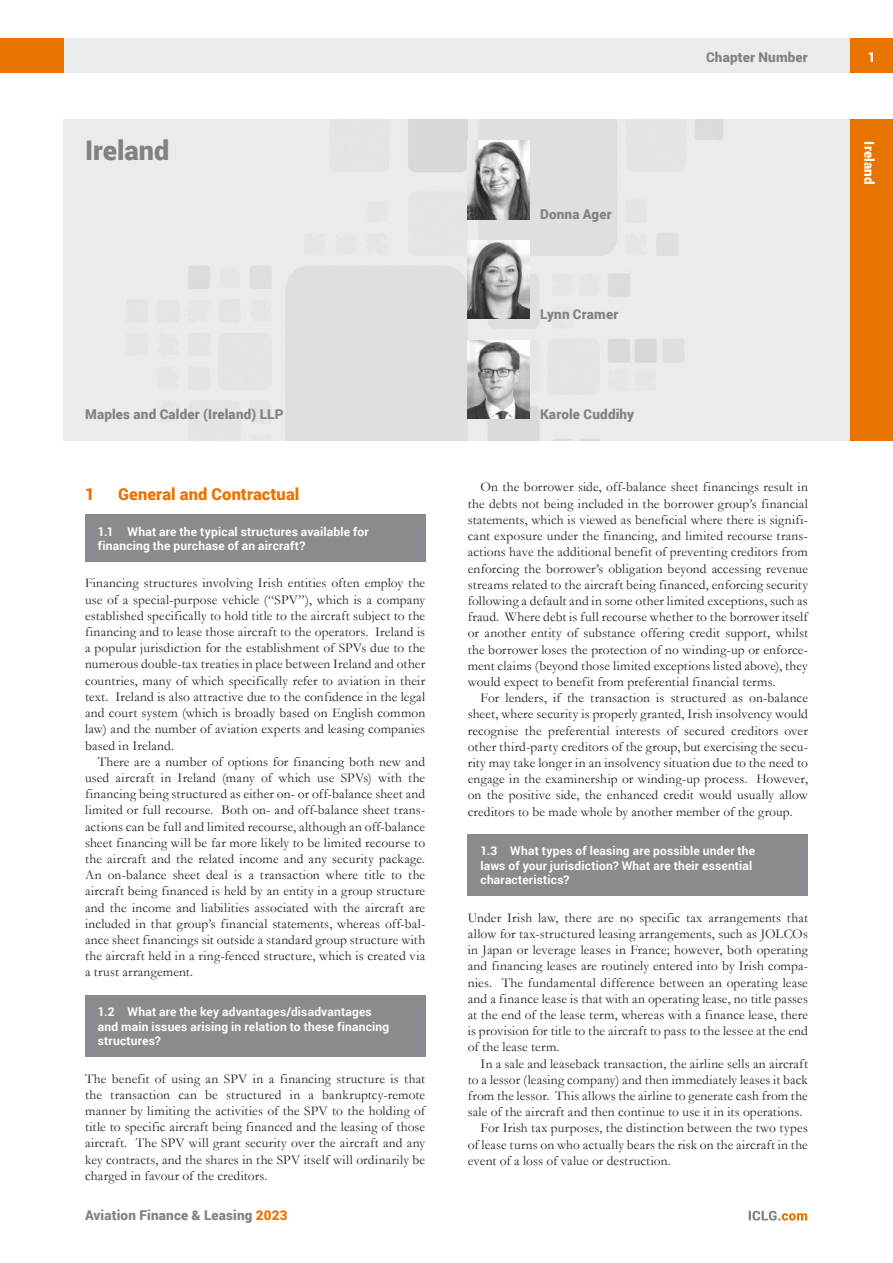
<style>
.page{position:relative;width:893px;height:1263px;background:#fff}
.page>*{position:absolute;margin:0;border:0;box-sizing:border-box;transform-origin:0 0}
.t1{font:900 27px "Roboto";color:#808284}
.t2{font:900 16.5px "Roboto";letter-spacing:.005em;color:#e97301}
.t3{font:13.5px/16.2px "Garamond";letter-spacing:.01em;color:#221f1f;text-align:justify}
.t4{font:900 13.5px "Roboto";letter-spacing:.015em;color:#808284}
.t5{font:900 13.5px "Roboto";letter-spacing:.015em;color:#fff}
.t6{font:700 12px/14.4px "Roboto";letter-spacing:.015em;color:#fff}
.s1{color:#e97301}
</style>
<div class="page">
<div style="left:64px;top:38px;width:786px;height:34px;background:#eaebec"></div>
<div style="left:850px;top:38px;width:43px;height:34px;background:#e97301"></div>
<div style="left:0;top:38px;width:64px;height:34px;background:#e97301"></div>
<svg style="left:749px;top:1211px;width:58px;height:9px"></svg>
<img style="left:64px;top:119px;width:786px;height:321px">
<img style="left:468px;top:240px;width:61px;height:79px">
<img style="left:468px;top:340px;width:61px;height:79px">
<div style="left:850px;top:119px;width:43px;height:321px;background:#e97301"></div>
<img style="left:468px;top:141px;width:61px;height:78px">
<div style="left:468px;top:834px;width:340px;height:62px;background:#898b8e"></div>
<div style="left:85px;top:514px;width:340px;height:48px;background:#898b8e"></div>
<div style="left:85px;top:995px;width:340px;height:62px;background:#898b8e"></div>
<p class="t4" style="left:706px;top:52px;width:103px">Chapter Number</p>
<p class="t5" style="left:868px;top:52px;width:9px">1</p>
<h1 class="t1" style="left:85px;top:139px;width:86px">Ireland</h1>
<p class="t5" style="left:875px;top:141px;width:45px;rotate:90deg">Ireland</p>
<p class="t4" style="left:540px;top:208px;width:73px">Donna Ager</p>
<p class="t4" style="left:540px;top:308px;width:80px">Lynn Cramer</p>
<p class="t4" style="left:85px;top:408px;width:200px">Maples and Calder (Ireland) LLP</p>
<p class="t4" style="left:540px;top:408px;width:96px">Karole Cuddihy</p>
<p class="t2" style="left:85px;top:487px;width:11px">1</p>
<p class="t2" style="left:118px;top:487px;width:183px">General and Contractual</p>
<p class="t6" style="left:98px;top:525px;width:272px">1.1 What are the typical structures available for financing the purchase of an aircraft?</p>
<p class="t3" style="left:85px;top:576px;width:342px">Financing structures involving Irish entities often employ the use of a special-purpose vehicle (“SPV”), which is a company established specifically to hold title to the aircraft subject to the financing and to lease those aircraft to the operators. Ireland is a popular jurisdiction for the establishment of SPVs due to the numerous double-tax treaties in place between Ireland and other countries, many of which specifically refer to aviation in their text. Ireland is also attractive due to the confidence in the legal and court system (which is broadly based on English common law) and the number of aviation experts and leasing companies based in Ireland.</p>
<p class="t3" style="left:85px;top:755px;width:342px;text-indent:13px">There are a number of options for financing both new and used aircraft in Ireland (many of which use SPVs) with the financing being structured as either on- or off-balance sheet and limited or full recourse. Both on- and off-balance sheet trans&shy;actions can be full and limited recourse, although an off-balance sheet financing will be far more likely to be limited recourse to the aircraft and the related income and any security package.<br>An on-balance sheet deal is a transaction where title to the aircraft being financed is held by an entity in a group structure and the income and liabilities associated with the aircraft are included in that group’s financial statements, whereas off-bal&shy;ance sheet financings sit outside a standard group structure with the aircraft held in a ring-fenced structure, which is created via a trust arrangement.</p>
<p class="t6" style="left:98px;top:1006px;width:293px">1.2 What are the key advantages/disadvantages and main issues arising in relation to these financing structures?</p>
<p class="t3" style="left:85px;top:1071px;width:342px">The benefit of using an SPV in a financing structure is that the transaction can be structured in a bankruptcy-remote manner by limiting the activities of the SPV to the holding of title to specific aircraft being financed and the leasing of those aircraft. The SPV will grant security over the aircraft and any key contracts, and the shares in the SPV itself will ordinarily be charged in favour of the creditors.</p>
<p class="t3" style="left:468px;top:480px;width:342px;text-indent:13px">On the borrower side, off-balance sheet financings result in the debts not being included in the borrower group’s financial statements, which is viewed as beneficial where there is signifi&shy;cant exposure under the financing, and limited recourse trans&shy;actions have the additional benefit of preventing creditors from enforcing the borrower’s obligation beyond accessing revenue streams related to the aircraft being financed, enforcing security following a default and in some other limited exceptions, such as fraud. Where debt is full recourse whether to the borrower itself or another entity of substance offering credit support, whilst the borrower loses the protection of no winding-up or enforce&shy;ment claims (beyond those limited exceptions listed above), they would expect to benefit from preferential financial terms.</p>
<p class="t3" style="left:468px;top:691px;width:342px;text-indent:13px">For lenders, if the transaction is structured as on-balance sheet, where security is properly granted, Irish insolvency would recognise the preferential interests of secured creditors over other third-party creditors of the group, but exercising the secu&shy;rity may take longer in an insolvency situation due to the need to engage in the examinership or winding-up process. However, on the positive side, the enhanced credit would usually allow creditors to be made whole by another member of the group.</p>
<p class="t6" style="left:480px;top:845px;width:276px">1.3 What types of leasing are possible under the laws of your jurisdiction? What are their essential characteristics?</p>
<p class="t3" style="left:468px;top:911px;width:342px">Under Irish law, there are no specific tax arrangements that allow for tax-structured leasing arrangements, such as JOLCOs in Japan or leverage leases in France; however, both operating and financing leases are routinely entered into by Irish compa&shy;nies. The fundamental difference between an operating lease and a finance lease is that with an operating lease, no title passes at the end of the lease term, whereas with a finance lease, there is provision for title to the aircraft to pass to the lessee at the end of the lease term.</p>
<p class="t3" style="left:480px;top:1056px;width:329px">In a sale and leaseback transaction, the airline sells an aircraft</p>
<p class="t3" style="left:468px;top:1073px;width:342px">to a lessor (leasing company) and then immediately leases it back</p>
<p class="t3" style="left:468px;top:1089px;width:342px">from the lessor. This allows the airline to generate cash from the</p>
<p class="t3" style="left:468px;top:1105px;width:336px">sale of the aircraft and then continue to use it in its operations.</p>
<p class="t3" style="left:480px;top:1121px;width:329px">For Irish tax purposes, the distinction between the two types</p>
<p class="t3" style="left:468px;top:1137px;width:342px">of lease turns on who actually bears the risk on the aircraft in the</p>
<p class="t3" style="left:468px;top:1154px;width:205px">event of a loss of value or destruction.</p>
<p class="t4" style="left:85px;top:1210px;width:204px">Aviation Finance &amp; Leasing <span class="s1">2023</span></p>
</div>
